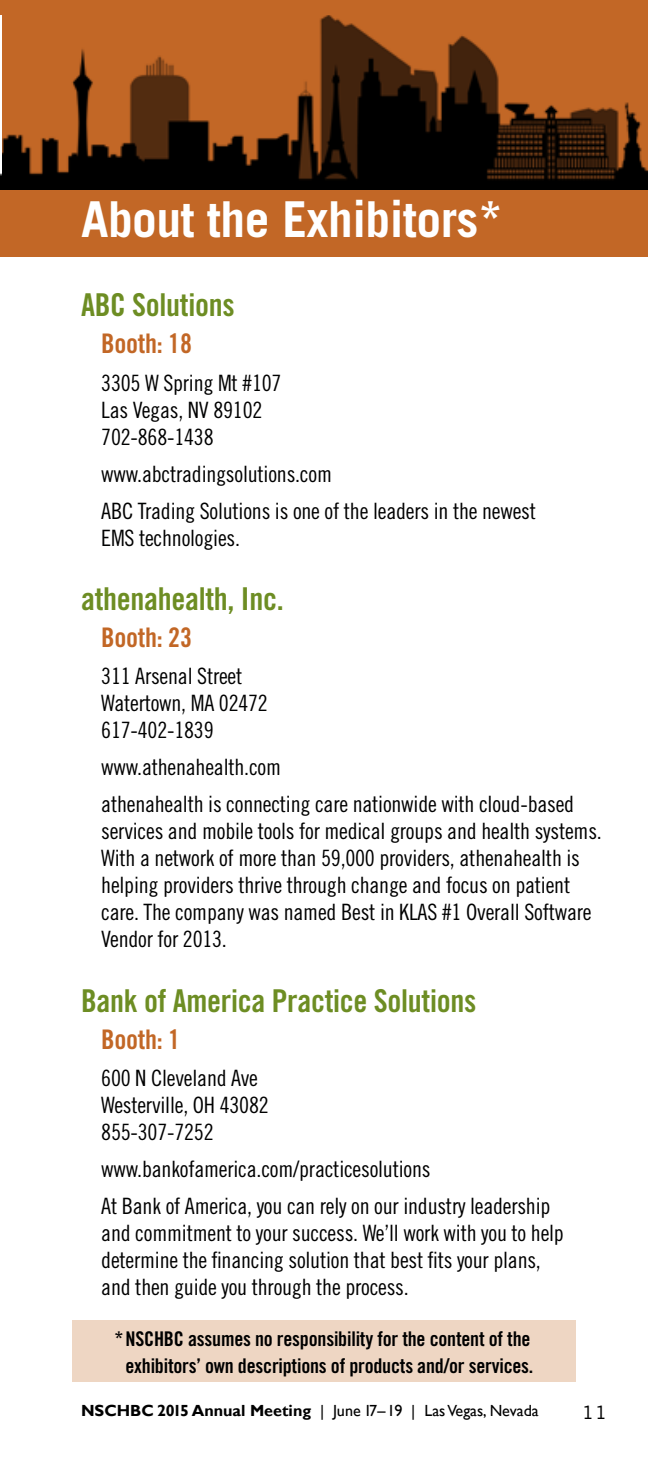
<style>
.page{position:relative;width:648px;height:1458px;background:#fff}
.page>*{position:absolute;margin:0;border:0;box-sizing:border-box;transform-origin:0 0}
.t1{font:700 49.5px "Trade Gothic LT";letter-spacing:-.01em;color:#fff}
.t2{font:31.5px "Trade Gothic LT Std Bd Cn 20";letter-spacing:-.01em;color:#6d8d23}
.t3{font:27px "Trade Gothic LT Std Bd Cn 20";letter-spacing:-.01em;color:#c26726}
.t4{font:22.5px/27px "Trade Gothic LT Cond Eighteen";letter-spacing:-.01em;color:#000101}
.t5{font:20.25px/27px "Trade Gothic LT Std Bd Cn 20";letter-spacing:-.01em;color:#000;text-align:center}
.t6{font:expanded 18px "Trade Gothic LH";color:#000}
.t7{font:16.2px "Gill Sans";color:#000}
.s1{font-weight:700}
</style>
<div class="page">
<div style="left:73px;top:1320px;width:503px;height:62px;background:#eed6c3"></div>
<svg style="left:0;top:0;width:648px;height:256px;background:#8a491b"></svg>
<h1 class="t1" style="left:81px;top:189px;width:423px">About the Exhibitors*</h1>
<h2 class="t2" style="left:81px;top:286px;width:155px">ABC Solutions</h2>
<p class="t3" style="left:101px;top:327px;width:92px">Booth: 18</p>
<p class="t4" style="left:101px;top:369px;width:182px">3305 W Spring Mt #107<br>Las Vegas, NV 89102<br>702-868-1438</p>
<p class="t4" style="left:101px;top:455px;width:436px;line-height:37.1px">www.abctradingsolutions.com<br>ABC Trading Solutions is one of the leaders in the newest</p>
<p class="t4" style="left:101px;top:524px;width:140px">EMS technologies.</p>
<h2 class="t2" style="left:81px;top:580px;width:204px">athenahealth, Inc.</h2>
<p class="t3" style="left:101px;top:621px;width:92px">Booth: 23</p>
<p class="t4" style="left:101px;top:662px;width:168px">311 Arsenal Street<br>Watertown, MA 02472<br>617-402-1839</p>
<p class="t4" style="left:101px;top:749px;width:474px;line-height:37.1px">www.athenahealth.com<br>athenahealth is connecting care nationwide with cloud-based</p>
<p class="t4" style="left:101px;top:818px;width:502px">services and mobile tools for medical groups and health systems.<br>With a network of more than 59,000 providers, athenahealth is helping providers thrive through change and focus on patient care. The company was named Best in KLAS #1 Overall Software Vendor for 2013.</p>
<h2 class="t2" style="left:81px;top:981px;width:397px">Bank of America Practice Solutions</h2>
<p class="t3" style="left:101px;top:1023px;width:81px">Booth: 1</p>
<p class="t4" style="left:101px;top:1064px;width:169px">600 N Cleveland Ave<br>Westerville, OH 43082<br>855-307-7252</p>
<p class="t4" style="left:101px;top:1150px;width:451px;line-height:37.1px">www.bankofamerica.com/practicesolutions<br>At Bank of America, you can rely on our industry leadership</p>
<p class="t4" style="left:101px;top:1219px;width:464px">and commitment to your success. We’ll work with you to help determine the financing solution that best fits your plans, and then guide you through the process.</p>
<p class="t5" style="left:114px;top:1325px;width:421px">* NSCHBC assumes no responsibility for the content of the exhibitors’ own descriptions of products and/or services.</p>
<p class="t7" style="left:81px;top:1401px;width:459px"><span class="s1">NSCHBC 2015 Annual Meeting</span> | June 17 – 19 | Las Vegas, Nevada</p>
<p class="t6" style="left:582px;top:1401px;width:27px">11</p>
</div>
